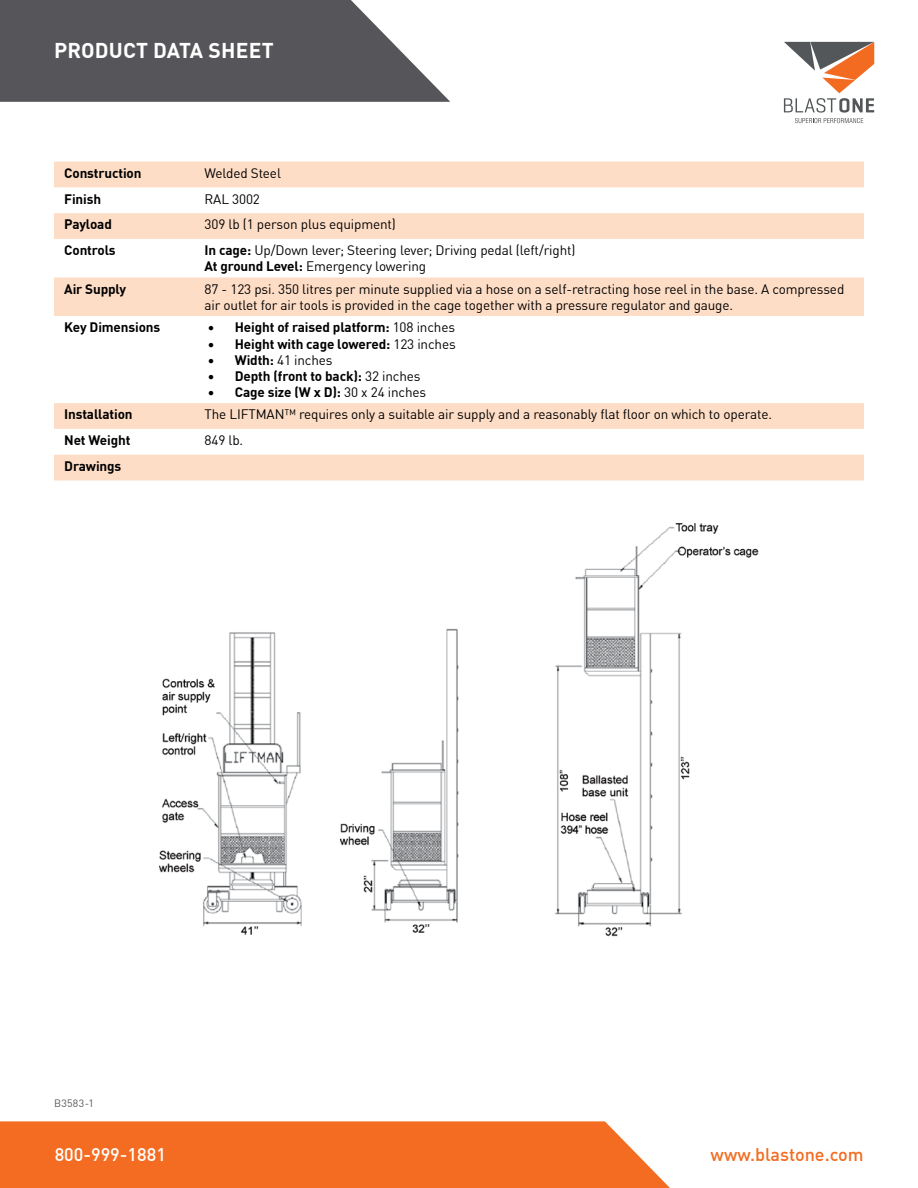
<style>
.page{position:relative;width:918px;height:1188px;background:#fff}
.page>*{position:absolute;margin:0;border:0;box-sizing:border-box;transform-origin:0 0}
.t1{font:700 21px "DIN Offc";letter-spacing:.01em;color:#fff}
.t2{font:500 18px "DIN Offc";color:#f36c21}
.t3{font:500 18px "DIN Offc";color:#fff}
.t4{font:13.5px/16.2px "DIN Offc";letter-spacing:-.01em;color:#000}
.t5{font:700 13.5px "DIN Offc";letter-spacing:-.01em;color:#000}
.t6{font:10.5px "DIN Offc";letter-spacing:.035em;color:#56565a}
.s1{font-weight:700}
.s2{font-weight:400}
</style>
<div class="page">
<svg style="left:0;top:0;width:450px;height:102px;background:#69696d"></svg>
<div style="left:0;top:1121px;width:670px;height:67px;background:#f36c21"></div>
<svg style="left:784px;top:42px;width:90px;height:81px"></svg>
<img style="left:159px;top:523px;width:600px;height:414px">
<svg style="left:54px;top:162px;width:810px;height:318px"></svg>
<h1 class="t1" style="left:54px;top:36px;width:221px">PRODUCT DATA SHEET</h1>
<p class="t5" style="left:64px;top:164px;width:79px">Construction</p>
<p class="t4" style="left:205px;top:165px;width:78px">Welded Steel</p>
<p class="t5" style="left:64px;top:190px;width:38px">Finish</p>
<p class="t4" style="left:205px;top:191px;width:57px">RAL 3002</p>
<p class="t5" style="left:64px;top:216px;width:49px">Payload</p>
<p class="t4" style="left:205px;top:217px;width:193px">309 lb (1 person plus equipment)</p>
<p class="t5" style="left:64px;top:242px;width:53px">Controls</p>
<p class="t4" style="left:205px;top:242px;width:372px"><span class="s1">In cage:</span> Up/Down lever; Steering lever; Driving pedal (left/right)<br><span class="s1">At ground Level:</span> Emergency lowering</p>
<p class="t5" style="left:64px;top:280px;width:63px">Air Supply</p>
<p class="t4" style="left:205px;top:281px;width:641px">87 - 123 psi. 350 litres per minute supplied via a hose on a self-retracting hose reel in the base. A compressed air outlet for air tools is provided in the cage together with a pressure regulator and gauge.</p>
<p class="t5" style="left:64px;top:319px;width:98px">Key Dimensions</p>
<p class="t5" style="left:208px;top:319px;width:249px">• Height of raised platform: <span class="s2">108 inches</span></p>
<p class="t5" style="left:208px;top:335px;width:249px">• Height with cage lowered: <span class="s2">123 inches</span></p>
<p class="t4" style="left:208px;top:352px;width:126px"><span class="s1">• Width:</span> 41 inches</p>
<p class="t5" style="left:208px;top:367px;width:214px">• Depth (front to back): <span class="s2">32 inches</span></p>
<p class="t5" style="left:208px;top:383px;width:220px">• Cage size (W x D): <span class="s2">30 x 24 inches</span></p>
<p class="t5" style="left:64px;top:406px;width:70px">Installation</p>
<p class="t4" style="left:205px;top:407px;width:569px">The LIFTMAN™ requires only a suitable air supply and a reasonably flat floor on which to operate.</p>
<p class="t5" style="left:64px;top:431px;width:68px">Net Weight</p>
<p class="t4" style="left:205px;top:432px;width:40px">849 lb.</p>
<p class="t5" style="left:64px;top:457px;width:59px">Drawings</p>
<p class="t6" style="left:54px;top:1097px;width:42px">B3583-1</p>
<h2 class="t3" style="left:55px;top:1143px;width:113px">800-999-1881</h2>
<h2 class="t2" style="left:711px;top:1143px;width:155px">www.blastone.com</h2>
</div>
